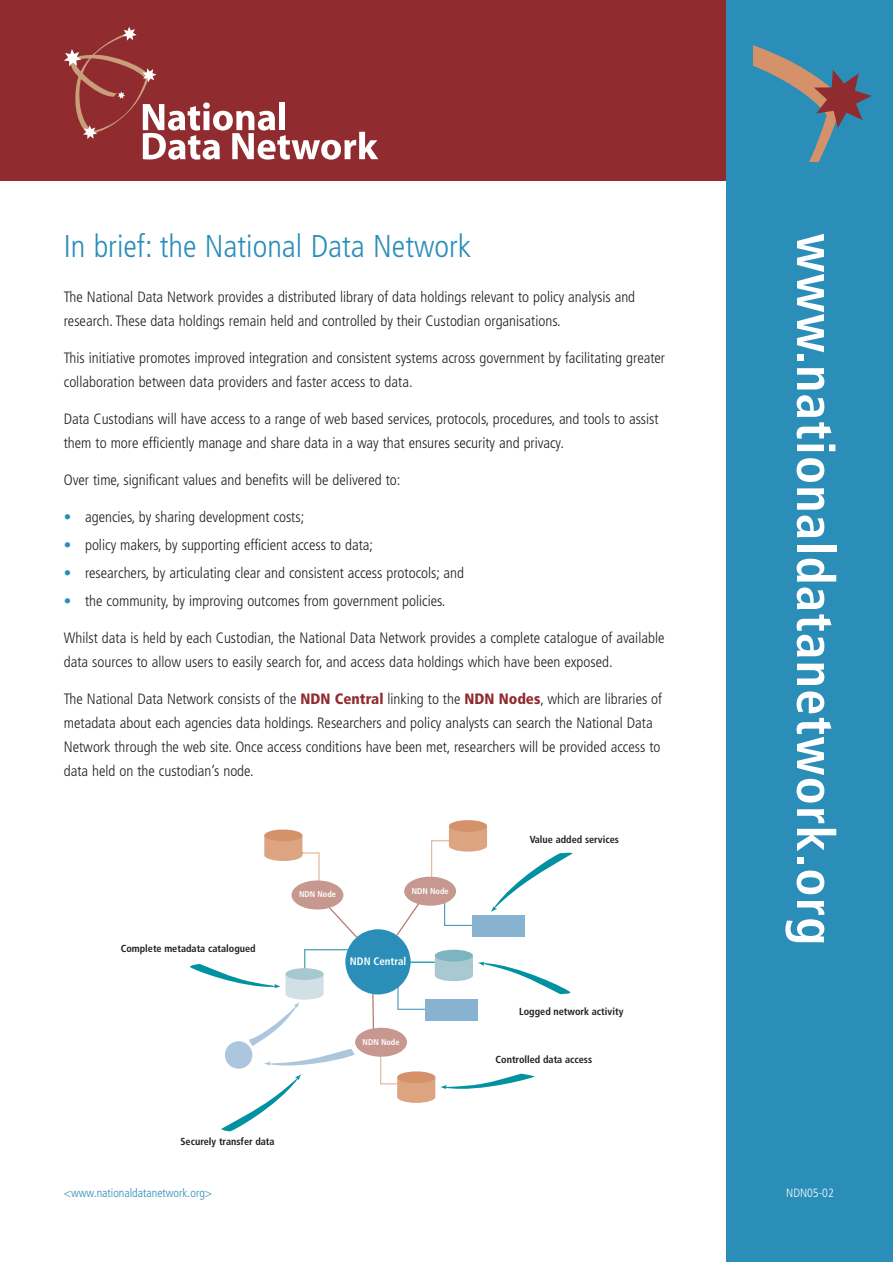
<style>
.page{position:relative;width:893px;height:1262px;background:#fff}
.page>*{position:absolute;margin:0;border:0;box-sizing:border-box;transform-origin:0 0}
.t1{font:700 condensed 52.35px "Frutiger";letter-spacing:.025em;color:#fff}
.t2{font:300 condensed 31.5px "Frutiger";color:#2a8eb9}
.t3{font:300 condensed 15px/24px "Frutiger";color:#231f20}
.t4{font:300 condensed 12px "Frutiger";color:#2a8eb9}
.t5{font:300 condensed 12px "Frutiger";color:#fff}
.t6{font:700 condensed 10.8px "Frutiger";color:#fff}
.t7{font:700 condensed 10.2px "Frutiger";color:#231f20}
.t8{font:700 condensed 8.4px "Frutiger";color:#fff}
.s1{color:#2a8eb9}
.s2{font-weight:900;color:#902c30}
</style>
<div class="page">
<div style="left:1px;top:0;width:891px;height:180px;background:#902c30"></div>
<div style="left:726px;top:0;width:166px;height:1261px;background:#2a8eb9"></div>
<svg style="left:64px;top:27px;width:314px;height:133px"></svg>
<svg style="left:753px;top:45px;width:118px;height:116px"></svg>
<svg style="left:397px;top:986px;width:28px;height:24px"></svg>
<div style="left:425px;top:998px;width:53px;height:22px;background:#87b2d0"></div>
<hr style="left:398px;top:961px;width:37px;height:1px;background:#0092a0">
<svg style="left:435px;top:949px;width:38px;height:12px"></svg>
<svg style="left:327px;top:905px;width:30px;height:32px"></svg>
<svg style="left:396px;top:903px;width:23px;height:32px"></svg>
<svg style="left:372px;top:994px;width:2px;height:34px"></svg>
<div style="left:404px;top:876px;width:52px;height:29px;background:#c6988f;border-radius:50%"></div>
<div style="left:291px;top:880px;width:52px;height:29px;background:#c6988f;border-radius:50%"></div>
<div style="left:472px;top:915px;width:52px;height:21px;background:#87b2d0"></div>
<svg style="left:264px;top:835px;width:55px;height:46px"></svg>
<div style="left:355px;top:1027px;width:52px;height:29px;background:#c6988f;border-radius:50%"></div>
<div style="left:345px;top:929px;width:65px;height:65px;background:#2a8eb9;border-radius:50%"></div>
<div style="left:264px;top:829px;width:38px;height:12px;background:#d59169;border-radius:50%"></div>
<div style="left:449px;top:820px;width:38px;height:12px;background:#d59169;border-radius:50%"></div>
<svg style="left:435px;top:955px;width:136px;height:39px"></svg>
<svg style="left:190px;top:949px;width:165px;height:119px"></svg>
<svg style="left:221px;top:1074px;width:80px;height:57px"></svg>
<svg style="left:380px;top:1055px;width:155px;height:47px"></svg>
<svg style="left:431px;top:826px;width:141px;height:100px"></svg>
<h2 class="t2" style="left:64px;top:233px;width:409px">In brief: the National Data Network</h2>
<p class="t3" style="left:64px;top:286px;width:573px">The National Data Network provides a distributed library of data holdings relevant to policy analysis and research. These data holdings remain held and controlled by their Custodian organisations.</p>
<p class="t3" style="left:64px;top:347px;width:602px">This initiative promotes improved integration and consistent systems across government by facilitating greater collaboration between data providers and faster access to data.</p>
<p class="t3" style="left:64px;top:408px;width:596px">Data Custodians will have access to a range of web based services, protocols, procedures, and tools to assist them to more efficiently manage and share data in a way that ensures security and privacy.</p>
<p class="t3" style="left:64px;top:469px;width:338px">Over time, significant values and benefits will be delivered to:</p>
<p class="t3" style="left:64px;top:505px;width:242px"><span class="s1">•</span> agencies, by sharing development costs;</p>
<p class="t3" style="left:64px;top:534px;width:311px"><span class="s1">•</span> policy makers, by supporting efficient access to data;</p>
<p class="t3" style="left:64px;top:562px;width:402px"><span class="s1">•</span> researchers, by articulating clear and consistent access protocols; and</p>
<p class="t3" style="left:64px;top:590px;width:383px"><span class="s1">•</span> the community, by improving outcomes from government policies.</p>
<p class="t3" style="left:64px;top:627px;width:602px">Whilst data is held by each Custodian, the National Data Network provides a complete catalogue of available data sources to allow users to easily search for, and access data holdings which have been exposed.</p>
<p class="t3" style="left:64px;top:688px;width:600px">The National Data Network consists of the <span class="s2">NDN Central</span> linking to the <span class="s2">NDN Nodes</span>, which are libraries of metadata about each agencies data holdings. Researchers and policy analysts can search the National Data Network through the web site. Once access conditions have been met, researchers will be provided access to data held on the custodian’s node.</p>
<p class="t7" style="left:121px;top:944px;width:136px">Complete metadata catalogued</p>
<p class="t8" style="left:299px;top:891px;width:39px">NDN Node</p>
<p class="t8" style="left:411px;top:887px;width:39px">NDN Node</p>
<p class="t6" style="left:350px;top:957px;width:58px">NDN Central</p>
<p class="t8" style="left:362px;top:1038px;width:39px">NDN Node</p>
<p class="t7" style="left:180px;top:1137px;width:96px">Securely transfer data</p>
<p class="t4" style="left:64px;top:1188px;width:150px">&lt;www.nationaldatanetwork.org&gt;</p>
<p class="t7" style="left:529px;top:835px;width:91px">Value added services</p>
<p class="t7" style="left:519px;top:1007px;width:106px">Logged network activity</p>
<p class="t7" style="left:495px;top:1055px;width:98px">Controlled data access</p>
<h1 class="t1" style="left:836px;top:233px;width:713px;rotate:90deg">www.nationaldatanetwork.org</h1>
<p class="t5" style="left:786px;top:1188px;width:49px">NDN05-02</p>
</div>
